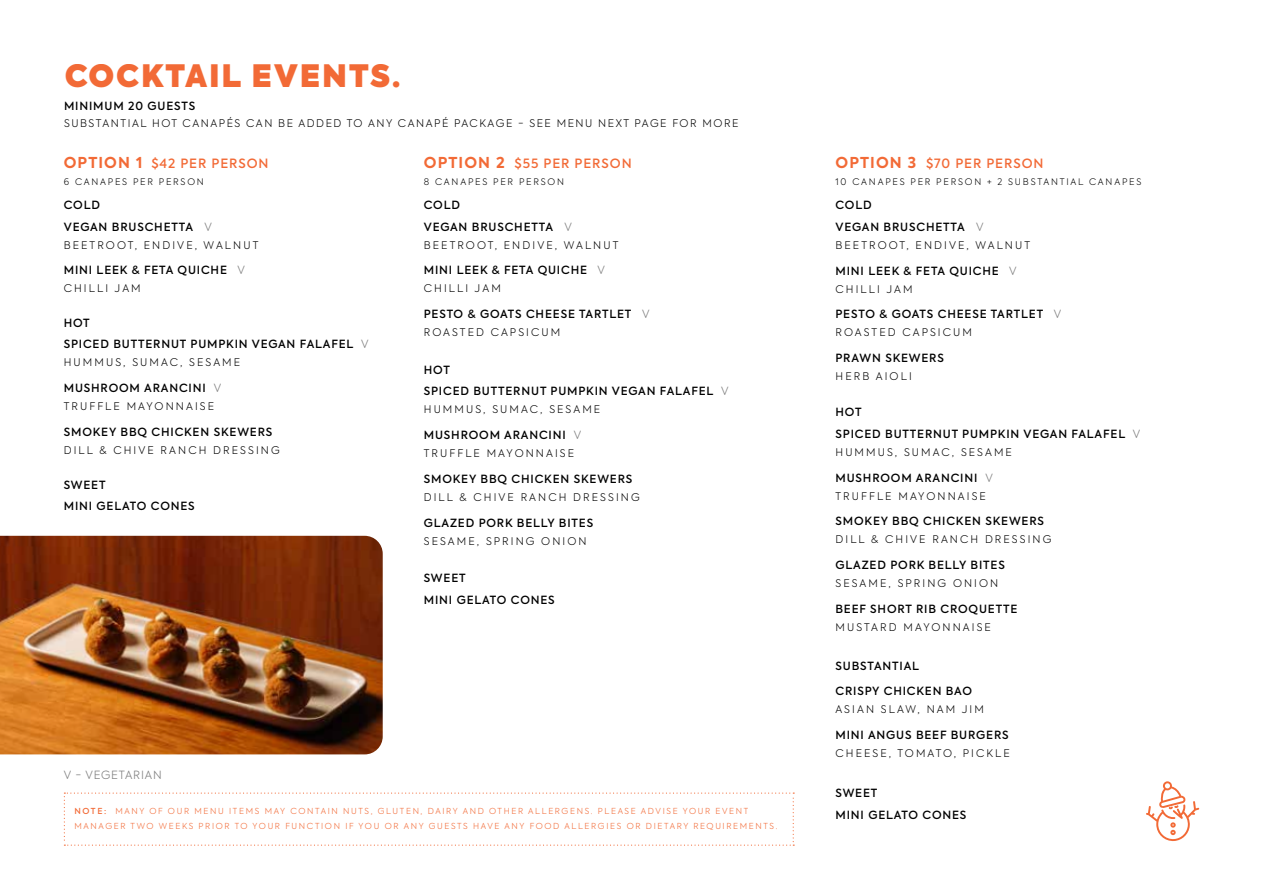
<style>
.page{position:relative;width:1263px;height:893px;background:#fff}
.page>*{position:absolute;margin:0;border:0;box-sizing:border-box;transform-origin:0 0}
.t1{font:800 30.75px "Axiforma";letter-spacing:.06em;color:#f26a36}
.t2{font:500 12.75px "Axiforma";letter-spacing:.075em;color:#f26a36}
.t3{font:500 11.25px/21.3px "Axiforma";letter-spacing:.075em;color:#000}
.t4{font:300 11.25px "Axiforma";letter-spacing:.075em;color:#787878}
.t5{font:300 10.5px "Axiforma";letter-spacing:.2em;color:#000}
.t6{font:300 10.5px "Axiforma";letter-spacing:.15em;color:#000}
.t7{font:300 9px "Axiforma";letter-spacing:.2em;color:#000}
.t8{font:300 8.25px/15px "Axiforma";letter-spacing:.2em;color:#f26a36}
.s1{font-weight:700;font-size:15px}
.s2{font-weight:300;color:#787878}
.s3{font-weight:500}
</style>
<div class="page">
<svg style="left:64px;top:792px;width:730px;height:54px"></svg>
<svg style="left:1146px;top:781px;width:53px;height:60px"></svg>
<img style="left:0;top:536px;width:383px;height:218px">
<h1 class="t1" style="left:64px;top:54px;width:338px">COCKTAIL EVENTS.</h1>
<p class="t3" style="left:64px;top:96px;width:133px">MINIMUM 20 GUESTS</p>
<p class="t6" style="left:64px;top:117px;width:676px">SUBSTANTIAL HOT CANAPÉS CAN BE ADDED TO ANY CANAPÉ PACKAGE - SEE MENU NEXT PAGE FOR MORE</p>
<p class="t2" style="left:64px;top:155px;width:206px"><span class="s1">OPTION 1</span> $42 PER PERSON</p>
<p class="t7" style="left:64px;top:176px;width:142px">6 CANAPES PER PERSON</p>
<p class="t3" style="left:64px;top:195px;width:150px">COLD<br>VEGAN BRUSCHETTA <span class="s2">V</span></p>
<p class="t5" style="left:64px;top:238px;width:196px">BEETROOT, ENDIVE, WALNUT</p>
<p class="t3" style="left:64px;top:260px;width:183px">MINI LEEK &amp; FETA QUICHE <span class="s2">V</span></p>
<p class="t5" style="left:64px;top:282px;width:79px">CHILLI JAM</p>
<p class="t3" style="left:64px;top:312px;width:306px">HOT<br>SPICED BUTTERNUT PUMPKIN VEGAN FALAFEL <span class="s2">V</span></p>
<p class="t5" style="left:64px;top:356px;width:178px">HUMMUS, SUMAC, SESAME</p>
<p class="t3" style="left:64px;top:378px;width:159px">MUSHROOM ARANCINI <span class="s2">V</span></p>
<p class="t5" style="left:64px;top:400px;width:152px">TRUFFLE MAYONNAISE</p>
<p class="t3" style="left:64px;top:422px;width:210px">SMOKEY BBQ CHICKEN SKEWERS</p>
<p class="t5" style="left:64px;top:444px;width:217px">DILL &amp; CHIVE RANCH DRESSING</p>
<p class="t3" style="left:64px;top:474px;width:132px">SWEET<br>MINI GELATO CONES</p>
<p class="t2" style="left:424px;top:155px;width:209px"><span class="s1">OPTION 2</span> $55 PER PERSON</p>
<p class="t7" style="left:424px;top:176px;width:142px">8 CANAPES PER PERSON</p>
<p class="t3" style="left:424px;top:195px;width:150px">COLD<br>VEGAN BRUSCHETTA <span class="s2">V</span></p>
<p class="t5" style="left:424px;top:238px;width:196px">BEETROOT, ENDIVE, WALNUT</p>
<p class="t3" style="left:424px;top:260px;width:183px">MINI LEEK &amp; FETA QUICHE <span class="s2">V</span></p>
<p class="t5" style="left:424px;top:282px;width:79px">CHILLI JAM</p>
<p class="t3" style="left:424px;top:304px;width:227px">PESTO &amp; GOATS CHEESE TARTLET <span class="s2">V</span></p>
<p class="t5" style="left:424px;top:326px;width:138px">ROASTED CAPSICUM</p>
<p class="t3" style="left:424px;top:359px;width:306px">HOT<br>SPICED BUTTERNUT PUMPKIN VEGAN FALAFEL <span class="s2">V</span></p>
<p class="t5" style="left:424px;top:403px;width:178px">HUMMUS, SUMAC, SESAME</p>
<p class="t3" style="left:424px;top:425px;width:159px">MUSHROOM ARANCINI <span class="s2">V</span></p>
<p class="t5" style="left:424px;top:447px;width:152px">TRUFFLE MAYONNAISE</p>
<p class="t3" style="left:424px;top:468px;width:210px">SMOKEY BBQ CHICKEN SKEWERS</p>
<p class="t5" style="left:424px;top:490px;width:217px">DILL &amp; CHIVE RANCH DRESSING</p>
<p class="t3" style="left:424px;top:512px;width:171px">GLAZED PORK BELLY BITES</p>
<p class="t5" style="left:424px;top:534px;width:164px">SESAME, SPRING ONION</p>
<p class="t3" style="left:424px;top:568px;width:132px">SWEET<br>MINI GELATO CONES</p>
<p class="t4" style="left:64px;top:768px;width:99px">V - VEGETARIAN</p>
<p class="t8" style="left:74px;top:803px;width:705px"><span class="s3">NOTE:</span> MANY OF OUR MENU ITEMS MAY CONTAIN NUTS, GLUTEN, DAIRY AND OTHER ALLERGENS. PLEASE ADVISE YOUR EVENT<br>MANAGER TWO WEEKS PRIOR TO YOUR FUNCTION IF YOU OR ANY GUESTS HAVE ANY FOOD ALLERGIES OR DIETARY REQUIREMENTS.</p>
<p class="t2" style="left:835px;top:155px;width:210px"><span class="s1">OPTION 3</span> $70 PER PERSON</p>
<p class="t7" style="left:835px;top:176px;width:307px">10 CANAPES PER PERSON + 2 SUBSTANTIAL CANAPES</p>
<p class="t3" style="left:835px;top:195px;width:150px">COLD<br>VEGAN BRUSCHETTA <span class="s2">V</span></p>
<p class="t5" style="left:835px;top:238px;width:196px">BEETROOT, ENDIVE, WALNUT</p>
<p class="t3" style="left:835px;top:260px;width:183px">MINI LEEK &amp; FETA QUICHE <span class="s2">V</span></p>
<p class="t5" style="left:835px;top:282px;width:79px">CHILLI JAM</p>
<p class="t3" style="left:835px;top:304px;width:227px">PESTO &amp; GOATS CHEESE TARTLET <span class="s2">V</span></p>
<p class="t5" style="left:835px;top:326px;width:138px">ROASTED CAPSICUM</p>
<p class="t3" style="left:835px;top:348px;width:110px">PRAWN SKEWERS</p>
<p class="t5" style="left:835px;top:370px;width:78px">HERB AIOLI</p>
<p class="t3" style="left:835px;top:402px;width:306px">HOT<br>SPICED BUTTERNUT PUMPKIN VEGAN FALAFEL <span class="s2">V</span></p>
<p class="t5" style="left:835px;top:445px;width:178px">HUMMUS, SUMAC, SESAME</p>
<p class="t3" style="left:835px;top:467px;width:159px">MUSHROOM ARANCINI <span class="s2">V</span></p>
<p class="t5" style="left:835px;top:489px;width:152px">TRUFFLE MAYONNAISE</p>
<p class="t3" style="left:835px;top:511px;width:210px">SMOKEY BBQ CHICKEN SKEWERS</p>
<p class="t5" style="left:835px;top:533px;width:217px">DILL &amp; CHIVE RANCH DRESSING</p>
<p class="t3" style="left:835px;top:555px;width:171px">GLAZED PORK BELLY BITES</p>
<p class="t5" style="left:835px;top:577px;width:164px">SESAME, SPRING ONION</p>
<p class="t3" style="left:835px;top:599px;width:183px">BEEF SHORT RIB CROQUETTE</p>
<p class="t5" style="left:835px;top:621px;width:157px">MUSTARD MAYONNAISE</p>
<p class="t3" style="left:835px;top:654px;width:138px;line-height:24.5px">SUBSTANTIAL<br>CRISPY CHICKEN BAO</p>
<p class="t5" style="left:835px;top:702px;width:150px">ASIAN SLAW, NAM JIM</p>
<p class="t3" style="left:835px;top:724px;width:175px">MINI ANGUS BEEF BURGERS</p>
<p class="t5" style="left:835px;top:746px;width:176px">CHEESE, TOMATO, PICKLE</p>
<p class="t3" style="left:835px;top:783px;width:132px">SWEET<br>MINI GELATO CONES</p>
</div>
